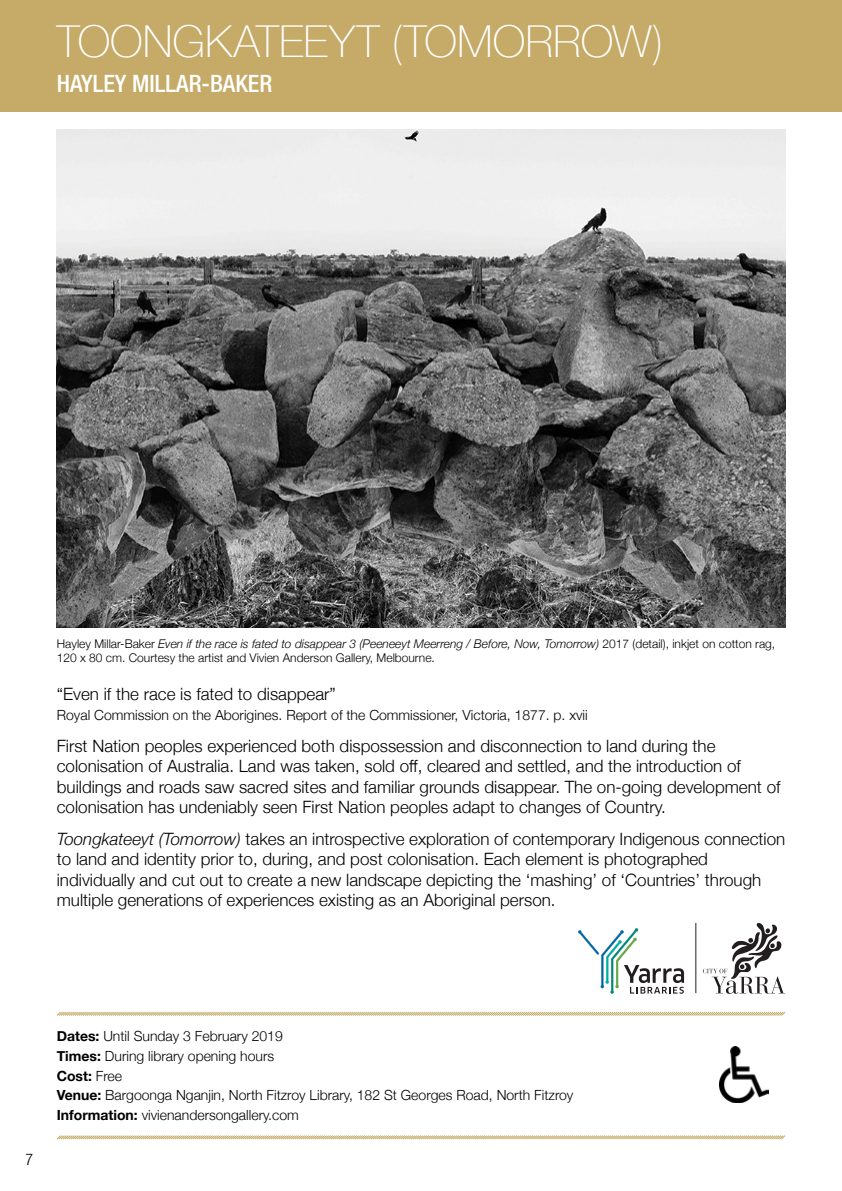
<style>
.page{position:relative;width:842px;height:1191px;background:#fff}
.page>*{position:absolute;margin:0;border:0;box-sizing:border-box;transform-origin:0 0}
.AD_TITLE{font:100 44px "Helvetica Neue";color:#fff}
.AD_SUB_TITLE{font:500 condensed 24px "Helvetica Neue LT Std";color:#fff}
.AD_BODY_COPY{font:300 17px/20.4px "Helvetica Neue";color:#000}
.t1{font:300 condensed 16px "Helvetica Neue LT Std";color:#000}
.AD_DETAILS{font:300 14px "Helvetica Neue";color:#000}
.AD_BODY_COPY-2{font:300 14px "Helvetica Neue";color:#000}
.AD_DETAILS-2{font:700 14px "Helvetica Neue";color:#000}
.IMAGE_CREDIT{font:300 12px/14.4px "Helvetica Neue";color:#000}
.s1{font-style:italic}
.s2{font-weight:700}
.s3{font-weight:300}
</style>
<div class="page">
<div style="left:0;top:0;width:842px;height:112px;background:#c5aa68"></div>
<img style="left:57px;top:130px;width:728px;height:497px">
<svg style="left:56px;top:1011px;width:730px;height:5px"></svg>
<svg style="left:56px;top:1135px;width:730px;height:5px"></svg>
<svg style="left:703px;top:923px;width:81px;height:70px"></svg>
<svg style="left:578px;top:928px;width:106px;height:65px"></svg>
<hr style="left:695px;top:923px;width:1px;height:70px;background:#221e1f">
<img style="left:719px;top:1046px;width:49px;height:56px">
<p class="AD_TITLE" style="left:57px;top:8px;width:608px">TOONGKATEEYT (TOMORROW)</p>
<p class="AD_SUB_TITLE" style="left:57px;top:69px;width:217px">HAYLEY MILLAR-BAKER</p>
<p class="IMAGE_CREDIT" style="left:57px;top:635px;width:720px">Hayley Millar-Baker <span class="s1">Even if the race is fated to disappear 3 (Peeneeyt Meerreng / Before, Now, Tomorrow)</span> 2017 (detail), inkjet on cotton rag,<br>120 x 80 cm. Courtesy the artist and Vivien Anderson Gallery, Melbourne.</p>
<p class="AD_BODY_COPY" style="left:57px;top:682px;width:280px">“Even if the race is fated to disappear”</p>
<p class="AD_BODY_COPY-2" style="left:57px;top:704px;width:532px">Royal Commission on the Aborigines. Report of the Commissioner, Victoria, 1877. p. xvii</p>
<p class="AD_BODY_COPY" style="left:57px;top:734px;width:725px">First Nation peoples experienced both dispossession and disconnection to land during the colonisation of Australia. Land was taken, sold off, cleared and settled, and the introduction of buildings and roads saw sacred sites and familiar grounds disappear. The on-going development of colonisation has undeniably seen First Nation peoples adapt to changes of Country.</p>
<p class="AD_BODY_COPY" style="left:57px;top:827px;width:730px"><span class="s1">Toongkateeyt (Tomorrow)</span> takes an introspective exploration of contemporary Indigenous connection to land and identity prior to, during, and post colonisation. Each element is photographed individually and cut out to create a new landscape depicting the ‘mashing’ of ‘Countries’ through multiple generations of experiences existing as an Aboriginal person.</p>
<p class="t1" style="left:26px;top:1150px;width:9px">7</p>
<p class="AD_DETAILS" style="left:57px;top:1025px;width:228px"><span class="s2">Dates:</span> Until Sunday 3 February 2019</p>
<p class="AD_DETAILS" style="left:57px;top:1044px;width:219px"><span class="s2">Times:</span> During library opening hours</p>
<p class="AD_DETAILS-2" style="left:57px;top:1064px;width:67px">Cost: <span class="s3">Free</span></p>
<p class="AD_DETAILS" style="left:57px;top:1084px;width:518px"><span class="s2">Venue:</span> Bargoonga Nganjin, North Fitzroy Library, 182 St Georges Road, North Fitzroy</p>
<p class="AD_DETAILS" style="left:57px;top:1103px;width:244px"><span class="s2">Information:</span> vivienandersongallery.com</p>
</div>
